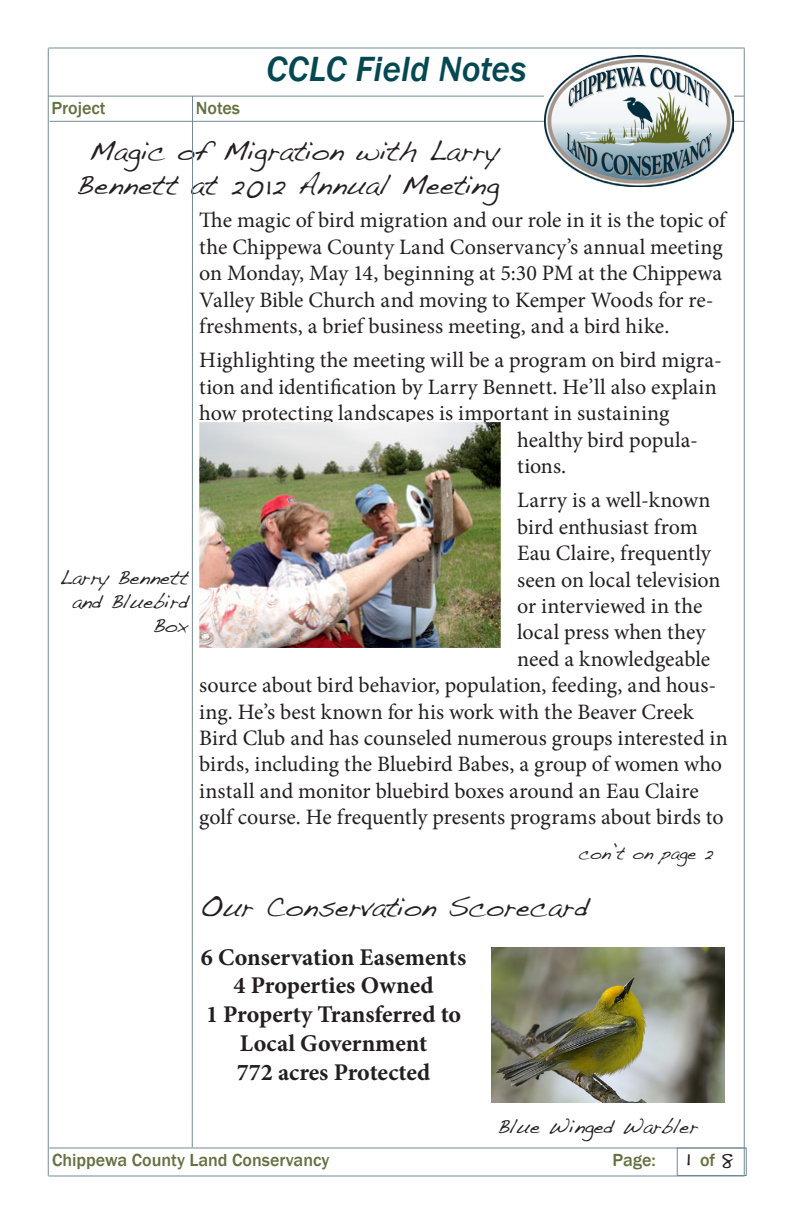
<style>
.page{position:relative;width:792px;height:1224px;background:#fff}
.page>*{position:absolute;margin:0;border:0;box-sizing:border-box;transform-origin:0 0}
.t1{font:italic 500 36px "Franklin Gothic";color:#044851}
.CCLC_Headline{font:28px/33.6px "Handwriting Dakota";letter-spacing:.01em;color:#231f20;text-align:center}
.t2{font:700 24px/28.8px "Minion Pro";color:#231f20;text-align:center}
.t3{font:24px "Handwriting Dakota";color:#231f20}
.CLCC_Body{font:22px/26.4px "Minion Pro";color:#231f20}
.CCLC_Caption{font:20px/24px "Handwriting Dakota";color:#231f20;text-align:right}
.t4{font:500 18px "Franklin Gothic";color:#62713f}
.t5{font:18px "Handwriting Dakota";color:#231f20}
</style>
<div class="page">
<hr style="left:48px;top:48px;width:696px;height:1px;background:#718b95">
<hr style="left:48px;top:96px;width:696px;height:1px;background:#718b95">
<hr style="left:48px;top:48px;width:1px;height:1128px;background:#718b95">
<hr style="left:744px;top:48px;width:1px;height:1128px;background:#718b95">
<hr style="left:48px;top:1176px;width:696px;height:1px;background:#718b95">
<hr style="left:49px;top:1148px;width:696px;height:1px;background:#718b95">
<hr style="left:192px;top:96px;width:1px;height:1051px;background:#718b95">
<hr style="left:50px;top:121px;width:694px;height:1px;background:#718b95">
<div style="left:677px;top:1148px;width:69px;height:28px;border:1px solid #718b95"></div>
<img style="left:544px;top:55px;width:190px;height:132px">
<img style="left:200px;top:422px;width:301px;height:225px">
<img style="left:492px;top:948px;width:232px;height:155px">
<p class="t4" style="left:52px;top:97px;width:56px">Project</p>
<p class="t4" style="left:196px;top:97px;width:46px">Notes</p>
<p class="t1" style="left:266px;top:47px;width:262px">CCLC Field Notes</p>
<p class="CCLC_Headline" style="left:76px;top:134px;width:425px">Magic of Migration with Larry<br>Bennett at 2012 Annual Meeting</p>
<p class="CCLC_Caption" style="left:59px;top:566px;width:131px">Larry Bennett and Bluebird<br>Box</p>
<p class="CLCC_Body" style="left:199px;top:207px;width:528px">The magic of bird migration and our role in it is the topic of the Chippewa County Land Conservancy’s annual meeting on Monday, May 14, beginning at 5:30 PM at the Chippewa Valley Bible Church and moving to Kemper Woods for re&shy;freshments, a brief business meeting, and a bird hike.</p>
<p class="CLCC_Body" style="left:199px;top:347px;width:524px">Highlighting the meeting will be a program on bird migra-</p>
<p class="CLCC_Body" style="left:199px;top:374px;width:519px">tion and identification by Larry Bennett. He’ll also explain</p>
<p class="CLCC_Body" style="left:199px;top:400px;width:472px">how protecting landscapes is important in sustaining</p>
<p class="CLCC_Body" style="left:517px;top:426px;width:182px">healthy bird popula-</p>
<p class="CLCC_Body" style="left:517px;top:453px;width:51px">tions.</p>
<p class="CLCC_Body" style="left:517px;top:487px;width:195px">Larry is a well-known</p>
<p class="CLCC_Body" style="left:517px;top:514px;width:182px">bird enthusiast from</p>
<p class="CLCC_Body" style="left:517px;top:540px;width:195px">Eau Claire, frequently</p>
<p class="CLCC_Body" style="left:517px;top:566px;width:205px">seen on local television</p>
<p class="CLCC_Body" style="left:517px;top:593px;width:187px">or interviewed in the</p>
<p class="CLCC_Body" style="left:517px;top:619px;width:190px">local press when they</p>
<p class="CLCC_Body" style="left:517px;top:646px;width:194px">need a knowledgeable</p>
<p class="CLCC_Body" style="left:199px;top:672px;width:519px">source about bird behavior, population, feeding, and hous-</p>
<p class="CLCC_Body" style="left:199px;top:698px;width:496px">ing. He’s best known for his work with the Beaver Creek</p>
<p class="CLCC_Body" style="left:199px;top:725px;width:530px">Bird Club and has counseled numerous groups interested in</p>
<p class="CLCC_Body" style="left:199px;top:751px;width:524px">birds, including the Bluebird Babes, a group of women who</p>
<p class="CLCC_Body" style="left:199px;top:778px;width:501px">install and monitor bluebird boxes around an Eau Claire</p>
<p class="CLCC_Body" style="left:199px;top:804px;width:526px">golf course. He frequently presents programs about birds to</p>
<p class="t5" style="left:579px;top:842px;width:136px">con’t on page 2</p>
<p class="CCLC_Headline" style="left:200px;top:890px;width:390px">Our Conservation Scorecard</p>
<p class="t2" style="left:201px;top:942px;width:267px">6 Conservation Easements</p>
<p class="t2" style="left:234px;top:971px;width:202px">4 Properties Owned</p>
<p class="t2" style="left:206px;top:1000px;width:257px">1 Property Transferred to<br>Local Government</p>
<p class="t2" style="left:237px;top:1057px;width:195px">772 acres Protected</p>
<p class="CCLC_Caption" style="left:497px;top:1114px;width:203px">Blue Winged Warbler</p>
<p class="t4" style="left:52px;top:1149px;width:279px">Chippewa County Land Conservancy</p>
<p class="t4" style="left:613px;top:1149px;width:45px">Page:</p>
<p class="t4" style="left:700px;top:1149px;width:17px">of</p>
<p class="t3" style="left:686px;top:1143px;width:6px">1</p>
<p class="t3" style="left:720px;top:1143px;width:15px">8</p>
</div>
